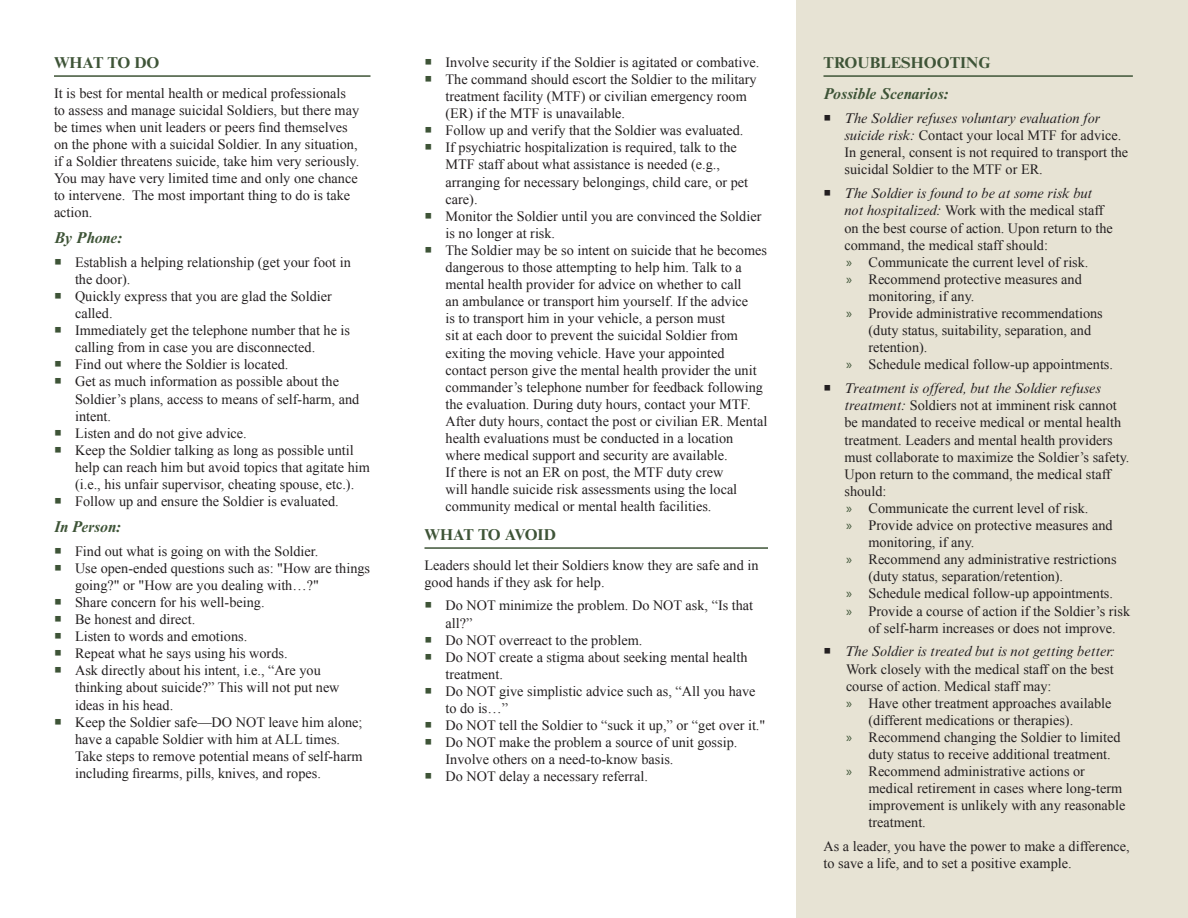
<style>
.page{position:relative;width:1188px;height:918px;background:#fff}
.page>*{position:absolute;margin:0;border:0;box-sizing:border-box;transform-origin:0 0}
.t1{font:italic 700 15.75px "Times New Roman MT Std";color:#3e5437}
.t2{font:700 15.75px "Times New Roman MT Std";color:#3e5437}
.t3{font:14.25px/17.1px "Times New Roman";color:#231f20}
.t4{font:italic 14.25px "Times New Roman MT Std";color:#231f20}
.s1{font-family:"Times New Roman MT Std";font-style:italic}
.s2{font-family:"Myriad Pro";color:#3e5437}
</style>
<div class="page">
<div style="left:796px;top:0;width:392px;height:918px;background:#e7e3d4"></div>
<hr style="left:54px;top:75px;width:316px;height:2px;background:#3e5437">
<hr style="left:424px;top:547px;width:344px;height:2px;background:#3e5437">
<hr style="left:824px;top:75px;width:309px;height:2px;background:#3e5437">
<p class="t2" style="left:54px;top:53px;width:107px">WHAT TO DO</p>
<p class="t3" style="left:54px;top:84px;width:307px">It is best for mental health or medical professionals to assess and manage suicidal Soldiers, but there may be times when unit leaders or peers find themselves on the phone with a suicidal Soldier. In any situation, if a Soldier threatens suicide, take him very seriously.<br>You may have very limited time and only one chance to intervene. The most important thing to do is take action.</p>
<p class="t1" style="left:54px;top:228px;width:70px">By Phone:</p>
<p class="t3" style="left:75px;top:253px;width:296px">Establish a helping relationship (get your foot in the door).<br>Quickly express that you are glad the Soldier called.<br>Immediately get the telephone number that he is calling from in case you are disconnected.<br>Find out where the Soldier is located.<br>Get as much information as possible about the Soldier’s plans, access to means of self-harm, and intent.<br>Listen and do not give advice.<br>Keep the Soldier talking as long as possible until help can reach him but avoid topics that agitate him (i.e., his unfair supervisor, cheating spouse, etc.).<br>Follow up and ensure the Soldier is evaluated.</p>
<p class="t1" style="left:54px;top:517px;width:69px">In Person:</p>
<p class="t3" style="left:75px;top:542px;width:297px">Find out what is going on with the Soldier.<br>Use open-ended questions such as: "How are things going?" or "How are you dealing with…?"<br>Share concern for his well-being.<br>Be honest and direct.<br>Listen to words and emotions.<br>Repeat what he says using his words.<br>Ask directly about his intent, i.e., “Are you thinking about suicide?” This will not put new ideas in his head.<br>Keep the Soldier safe—DO NOT leave him alone; have a capable Soldier with him at ALL times.<br>Take steps to remove potential means of self-harm including firearms, pills, knives, and ropes.</p>
<p class="t3" style="left:446px;top:53px;width:323px">Involve security if the Soldier is agitated or combative.<br>The command should escort the Soldier to the military treatment facility (MTF) or civilian emergency room (ER) if the MTF is unavailable.<br>Follow up and verify that the Soldier was evaluated.<br>If psychiatric hospitalization is required, talk to the MTF staff about what assistance is needed (e.g., arranging for necessary belongings, child care, or pet care).<br>Monitor the Soldier until you are convinced the Soldier is no longer at risk.<br>The Soldier may be so intent on suicide that he becomes dangerous to those attempting to help him. Talk to a mental health provider for advice on whether to call<br>an ambulance or transport him yourself. If the advice<br>is to transport him in your vehicle, a person must<br>sit at each door to prevent the suicidal Soldier from exiting the moving vehicle. Have your appointed contact person give the mental health provider the unit commander’s telephone number for feedback following the evaluation. During duty hours, contact your MTF.<br>After duty hours, contact the post or civilian ER. Mental health evaluations must be conducted in a location where medical support and security are available.<br>If there is not an ER on post, the MTF duty crew<br>will handle suicide risk assessments using the local community medical or mental health facilities.</p>
<p class="t2" style="left:424px;top:525px;width:129px">WHAT TO AVOID</p>
<p class="t3" style="left:424px;top:556px;width:336px">Leaders should let their Soldiers know they are safe and in good hands if they ask for help.</p>
<p class="t3" style="left:446px;top:597px;width:321px">Do NOT minimize the problem. Do NOT ask, “Is that all?”<br>Do NOT overreact to the problem.<br>Do NOT create a stigma about seeking mental health treatment.<br>Do NOT give simplistic advice such as, “All you have to do is…”<br>Do NOT tell the Soldier to “suck it up,” or “get over it." Do NOT make the problem a source of unit gossip.<br>Involve others on a need-to-know basis.<br>Do NOT delay a necessary referral.</p>
<p class="t2" style="left:824px;top:53px;width:68px">TROUBLES</p>
<p class="t2" style="left:911px;top:53px;width:81px">HOOTING</p>
<p class="t1" style="left:824px;top:84px;width:127px">Possible Scenarios:</p>
<p class="t4" style="left:845px;top:110px;width:257px">The Soldier refuses voluntary evaluation for</p>
<p class="t3" style="left:845px;top:127px;width:285px"><span class="s1">suicide risk:</span> Contact your local MTF for advice.<br>In general, consent is not required to transport the suicidal Soldier to the MTF or ER.</p>
<p class="t4" style="left:845px;top:185px;width:249px">The Soldier is found to be at some risk but</p>
<p class="t3" style="left:845px;top:202px;width:261px"><span class="s1">not hospitalized:</span> Work with the medical staff</p>
<p class="t3" style="left:845px;top:219px;width:270px">on the best course of action. Upon return to the</p>
<p class="t3" style="left:845px;top:236px;width:205px">command, the medical staff should:</p>
<p class="t3" style="left:846px;top:253px;width:244px"><span class="s2">»</span> Communicate the current level of risk.</p>
<p class="t3" style="left:846px;top:270px;width:237px"><span class="s2">»</span> Recommend protective measures and</p>
<p class="t3" style="left:869px;top:287px;width:107px">monitoring, if any.</p>
<p class="t3" style="left:846px;top:305px;width:258px"><span class="s2">»</span> Provide administrative recommendations</p>
<p class="t3" style="left:869px;top:322px;width:224px">(duty status, suitability, separation, and</p>
<p class="t3" style="left:869px;top:339px;width:60px">retention).</p>
<p class="t3" style="left:846px;top:356px;width:269px"><span class="s2">»</span> Schedule medical follow-up appointments.</p>
<p class="t4" style="left:845px;top:380px;width:258px">Treatment is offered, but the Soldier refuses</p>
<p class="t3" style="left:845px;top:397px;width:274px"><span class="s1">treatment:</span> Soldiers not at imminent risk cannot</p>
<p class="t3" style="left:845px;top:414px;width:278px">be mandated to receive medical or mental health</p>
<p class="t3" style="left:845px;top:431px;width:270px">treatment. Leaders and mental health providers</p>
<p class="t3" style="left:845px;top:448px;width:286px">must collaborate to maximize the Soldier’s safety.</p>
<p class="t3" style="left:845px;top:465px;width:268px">Upon return to the command, the medical staff</p>
<p class="t3" style="left:845px;top:482px;width:43px">should:</p>
<p class="t3" style="left:846px;top:499px;width:244px"><span class="s2">»</span> Communicate the current level of risk.</p>
<p class="t3" style="left:846px;top:516px;width:268px"><span class="s2">»</span> Provide advice on protective measures and</p>
<p class="t3" style="left:869px;top:534px;width:107px">monitoring, if any.</p>
<p class="t3" style="left:846px;top:551px;width:272px"><span class="s2">»</span> Recommend any administrative restrictions</p>
<p class="t3" style="left:869px;top:568px;width:196px">(duty status, separation/retention).</p>
<p class="t3" style="left:846px;top:585px;width:269px"><span class="s2">»</span> Schedule medical follow-up appointments.</p>
<p class="t3" style="left:846px;top:602px;width:286px"><span class="s2">»</span> Provide a course of action if the Soldier’s risk</p>
<p class="t3" style="left:869px;top:619px;width:249px">of self-harm increases or does not improve.</p>
<p class="t4" style="left:845px;top:644px;width:272px">The Soldier is treated but is not getting better:</p>
<p class="t3" style="left:846px;top:660px;width:269px">Work closely with the medical staff on the best</p>
<p class="t3" style="left:846px;top:677px;width:207px">course of action. Medical staff may:</p>
<p class="t3" style="left:846px;top:694px;width:267px"><span class="s2">»</span> Have other treatment approaches available</p>
<p class="t3" style="left:869px;top:711px;width:206px">(different medications or therapies).</p>
<p class="t3" style="left:846px;top:728px;width:276px"><span class="s2">»</span> Recommend changing the Soldier to limited</p>
<p class="t3" style="left:869px;top:746px;width:244px">duty status to receive additional treatment.</p>
<p class="t3" style="left:846px;top:763px;width:241px"><span class="s2">»</span> Recommend administrative actions or</p>
<p class="t3" style="left:869px;top:780px;width:255px">medical retirement in cases where long-term</p>
<p class="t3" style="left:869px;top:797px;width:258px">improvement is unlikely with any reasonable</p>
<p class="t3" style="left:869px;top:814px;width:59px">treatment.</p>
<p class="t3" style="left:824px;top:838px;width:308px">As a leader, you have the power to make a difference, to save a life, and to set a positive example.</p>
</div>
